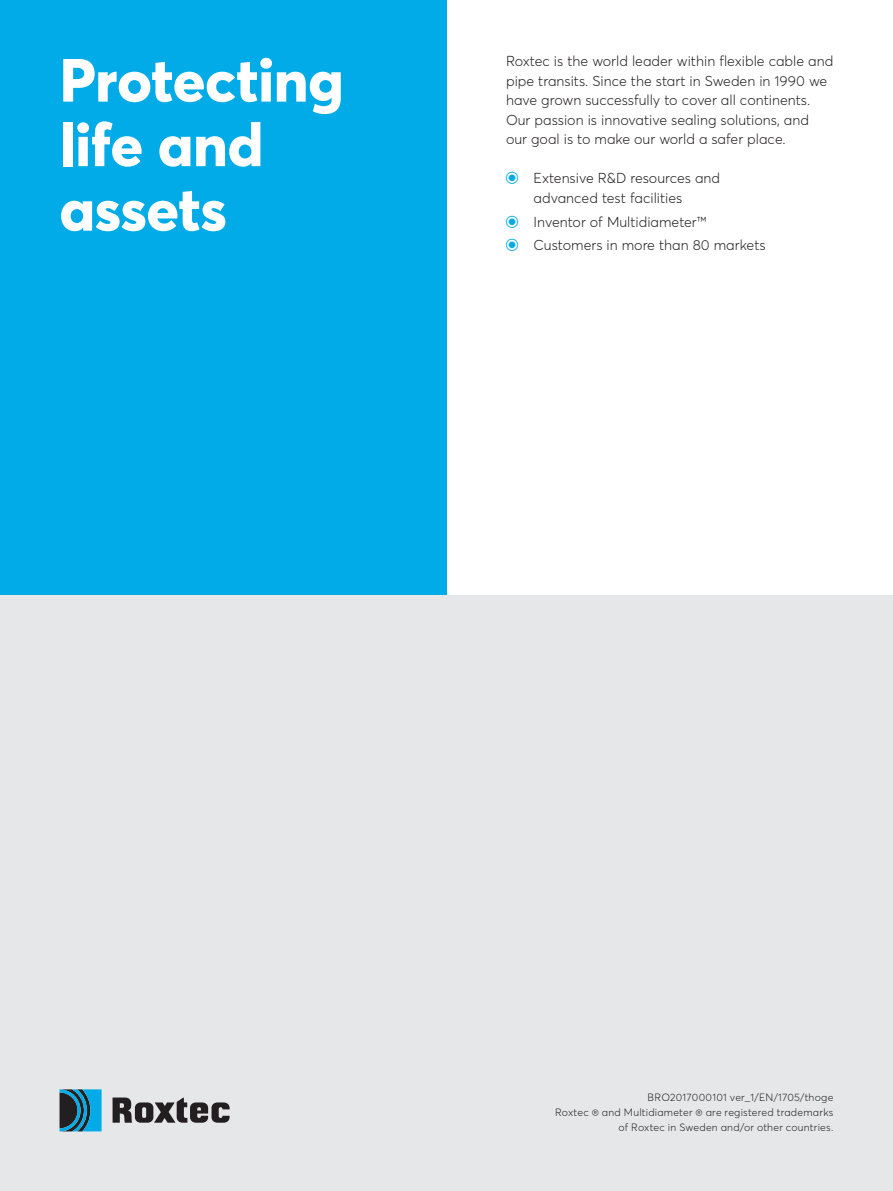
<style>
.page{position:relative;width:893px;height:1191px;background:#fff}
.page>*{position:absolute;margin:0;border:0;box-sizing:border-box;transform-origin:0 0}
.t1{font:800 60px/64.5px "Averta";letter-spacing:-.005em;color:#fff}
.t2{font:300 14.25px/19.5px "Averta";color:#231f20}
.t3{font:300 10.5px/15px "Averta";letter-spacing:.02em;color:#231f20;text-align:right}
</style>
<div class="page">
<div style="left:0;top:0;width:446px;height:595px;background:#00abe7"></div>
<div style="left:0;top:595px;width:893px;height:596px;background:#e6e7e9"></div>
<svg style="left:113px;top:1097px;width:117px;height:25px"></svg>
<svg style="left:60px;top:1089px;width:42px;height:42px;background:#196f8e"></svg>
<h1 class="t1" style="left:60px;top:47px;width:286px">Protecting life and assets</h1>
<p class="t2" style="left:506px;top:51px;width:329px">Roxtec is the world leader within flexible cable and pipe transits. Since the start in Sweden in 1990 we have grown successfully to cover all continents.<br>Our passion is innovative sealing solutions, and our goal is to make our world a safer place.</p>
<p class="t2" style="left:534px;top:168px;width:188px">Extensive R&amp;D resources and advanced test facilities</p>
<p class="t2" style="left:534px;top:210px;width:233px;line-height:23.7px">Inventor of Multidiameter™<br>Customers in more than 80 markets</p>
<p class="t3" style="left:555px;top:1090px;width:280px">BRO2017000101 ver_1/EN/1705/thoge<br>Roxtec ® and Multidiameter ® are registered trademarks of Roxtec in Sweden and/or other countries.</p>
</div>
